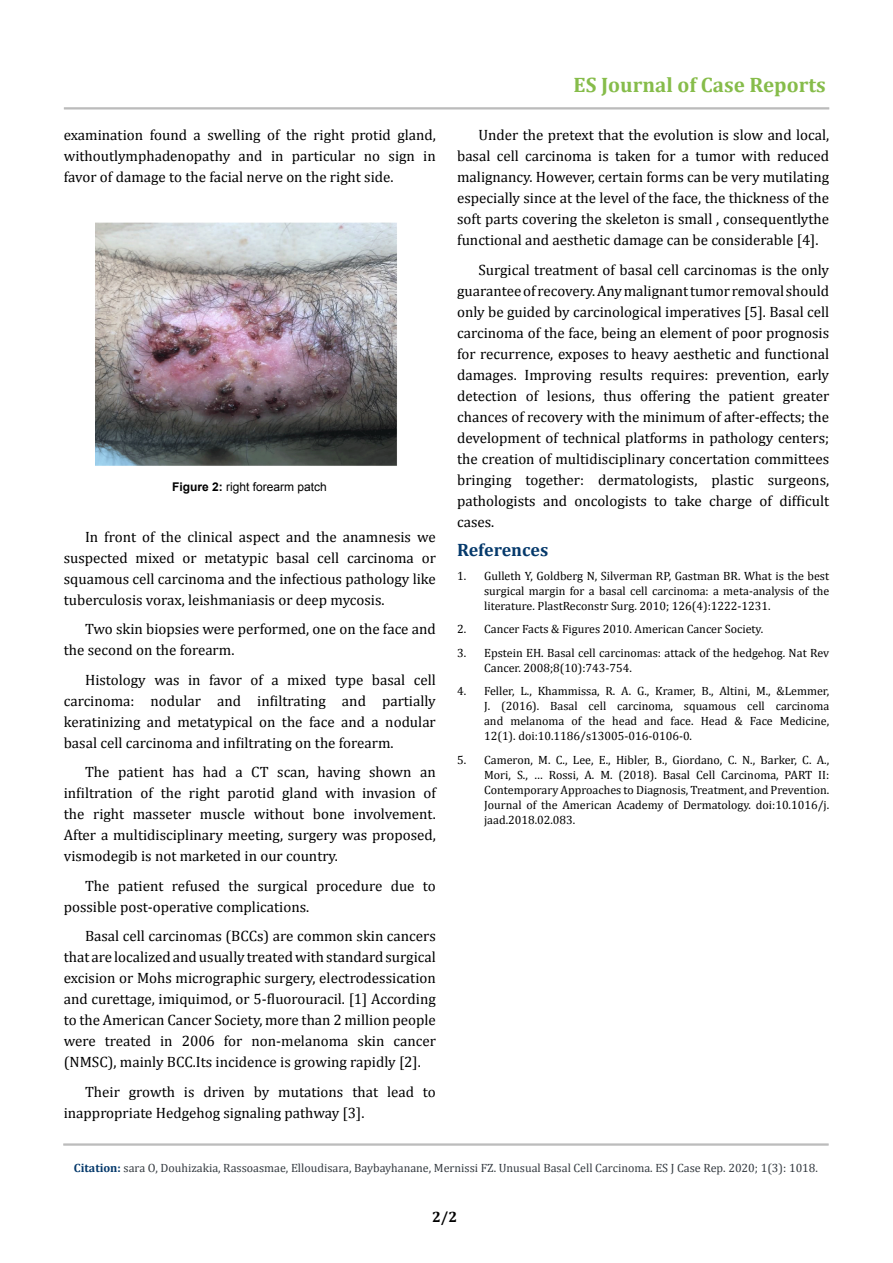
<style>
.page{position:relative;width:893px;height:1263px;background:#fff}
.page>*{position:absolute;margin:0;border:0;box-sizing:border-box;transform-origin:0 0}
.t1{font:700 21px "Cambria";color:#86bc4a}
.t2{font:700 18px "Cambria";color:#05396b}
.t3{font:15px/21px "Cambria";color:#000;text-align:justify}
.t4{font:700 15px "Cambria";color:#000}
.t5{font:12px/15px "Cambria";color:#000;text-align:justify}
.t6{font:12px "Cambria";color:#343a40}
.t7{font:12px "Arial";color:#000}
.s1{font-weight:700}
.s2{font-weight:700;color:#05396b}
</style>
<div class="page">
<hr style="left:63px;top:1144px;width:766px;height:1px;background:#000">
<hr style="left:63px;top:1145px;width:766px;height:1px;background:#000">
<hr style="left:64px;top:108px;width:765px;height:1px;background:#000">
<hr style="left:64px;top:109px;width:765px;height:1px;background:#000">
<img style="left:96px;top:222px;width:301px;height:244px">
<h1 class="t1" style="left:574px;top:70px;width:254px">ES Journal of Case Reports</h1>
<p class="t3" style="left:64px;top:125px;width:374px">examination found a swelling of the right protid gland, withoutlymphadenopathy and in particular no sign in favor of damage to the facial nerve on the right side.</p>
<p class="t3" style="left:457px;top:125px;width:374px;text-indent:21px">Under the pretext that the evolution is slow and local, basal cell carcinoma is taken for a tumor with reduced malignancy. However, certain forms can be very mutilating especially since at the level of the face, the thickness of the soft parts covering the skeleton is small , consequentlythe functional and aesthetic damage can be considerable [4].</p>
<p class="t3" style="left:457px;top:259px;width:374px;text-indent:21px">Surgical treatment of basal cell carcinomas is the only guarantee of recovery. Any malignant tumor removal should only be guided by carcinological imperatives [5]. Basal cell carcinoma of the face, being an element of poor prognosis for recurrence, exposes to heavy aesthetic and functional damages. Improving results requires: prevention, early detection of lesions, thus offering the patient greater chances of recovery with the minimum of after-effects; the development of technical platforms in pathology centers; the creation of multidisciplinary concertation committees bringing together: dermatologists, plastic surgeons, pathologists and oncologists to take charge of difficult cases.</p>
<p class="t2" style="left:457px;top:537px;width:93px">References</p>
<p class="t5" style="left:484px;top:568px;width:347px;text-indent:-27px">1. Gulleth Y, Goldberg N, Silverman RP, Gastman BR. What is the best surgical margin for a basal cell carcinoma: a meta-analysis of the literature. PlastReconstr Surg. 2010; 126(4):1222-1231.</p>
<p class="t5" style="left:457px;top:622px;width:307px">2. Cancer Facts &amp; Figures 2010. American Cancer Society.</p>
<p class="t5" style="left:484px;top:645px;width:347px;text-indent:-27px">3. Epstein EH. Basal cell carcinomas: attack of the hedgehog. Nat Rev<br>Cancer. 2008;8(10):743-754.</p>
<p class="t5" style="left:484px;top:684px;width:347px;text-indent:-27px">4. Feller, L., Khammissa, R. A. G., Kramer, B., Altini, M., &amp;Lemmer, J. (2016). Basal cell carcinoma, squamous cell carcinoma and melanoma of the head and face. Head &amp; Face Medicine, 12(1). doi:10.1186/s13005-016-0106-0.</p>
<p class="t5" style="left:484px;top:752px;width:347px;text-indent:-27px">5. Cameron, M. C., Lee, E., Hibler, B., Giordano, C. N., Barker, C. A., Mori, S., … Rossi, A. M. (2018). Basal Cell Carcinoma, PART II:<br>Contemporary Approaches to Diagnosis, Treatment, and Prevention.<br>Journal of the American Academy of Dermatology. doi:10.1016/j. jaad.2018.02.083.</p>
<p class="t7" style="left:172px;top:479px;width:156px"><span class="s1">Figure 2:</span> right forearm patch</p>
<p class="t3" style="left:64px;top:526px;width:374px;text-indent:21px">In front of the clinical aspect and the anamnesis we suspected mixed or metatypic basal cell carcinoma or squamous cell carcinoma and the infectious pathology like tuberculosis vorax, leishmaniasis or deep mycosis.</p>
<p class="t3" style="left:64px;top:619px;width:374px;text-indent:21px">Two skin biopsies were performed, one on the face and the second on the forearm.</p>
<p class="t3" style="left:64px;top:669px;width:374px;text-indent:21px">Histology was in favor of a mixed type basal cell carcinoma: nodular and infiltrating and partially keratinizing and metatypical on the face and a nodular basal cell carcinoma and infiltrating on the forearm.</p>
<p class="t3" style="left:64px;top:762px;width:374px;text-indent:21px">The patient has had a CT scan, having shown an infiltration of the right parotid gland with invasion of the right masseter muscle without bone involvement.<br>After a multidisciplinary meeting, surgery was proposed, vismodegib is not marketed in our country.</p>
<p class="t3" style="left:64px;top:875px;width:374px;text-indent:21px">The patient refused the surgical procedure due to possible post-operative complications.</p>
<p class="t3" style="left:64px;top:926px;width:374px;text-indent:21px">Basal cell carcinomas (BCCs) are common skin cancers that are localized and usually treated with standard surgical excision or Mohs micrographic surgery, electrodessication and curettage, imiquimod, or 5-fluorouracil. [1] According to the American Cancer Society, more than 2 million people were treated in 2006 for non-melanoma skin cancer (NMSC), mainly BCC.Its incidence is growing rapidly [2].</p>
<p class="t3" style="left:64px;top:1081px;width:374px;text-indent:21px">Their growth is driven by mutations that lead to inappropriate Hedgehog signaling pathway [3].</p>
<p class="t6" style="left:74px;top:1160px;width:746px"><span class="s2">Citation:</span> sara O, Douhizakia, Rassoasmae, Elloudisara, Baybayhanane, Mernissi FZ. Unusual Basal Cell Carcinoma. ES J Case Rep. 2020; 1(3): 1018.</p>
<p class="t4" style="left:432px;top:1206px;width:27px">2/2</p>
</div>
